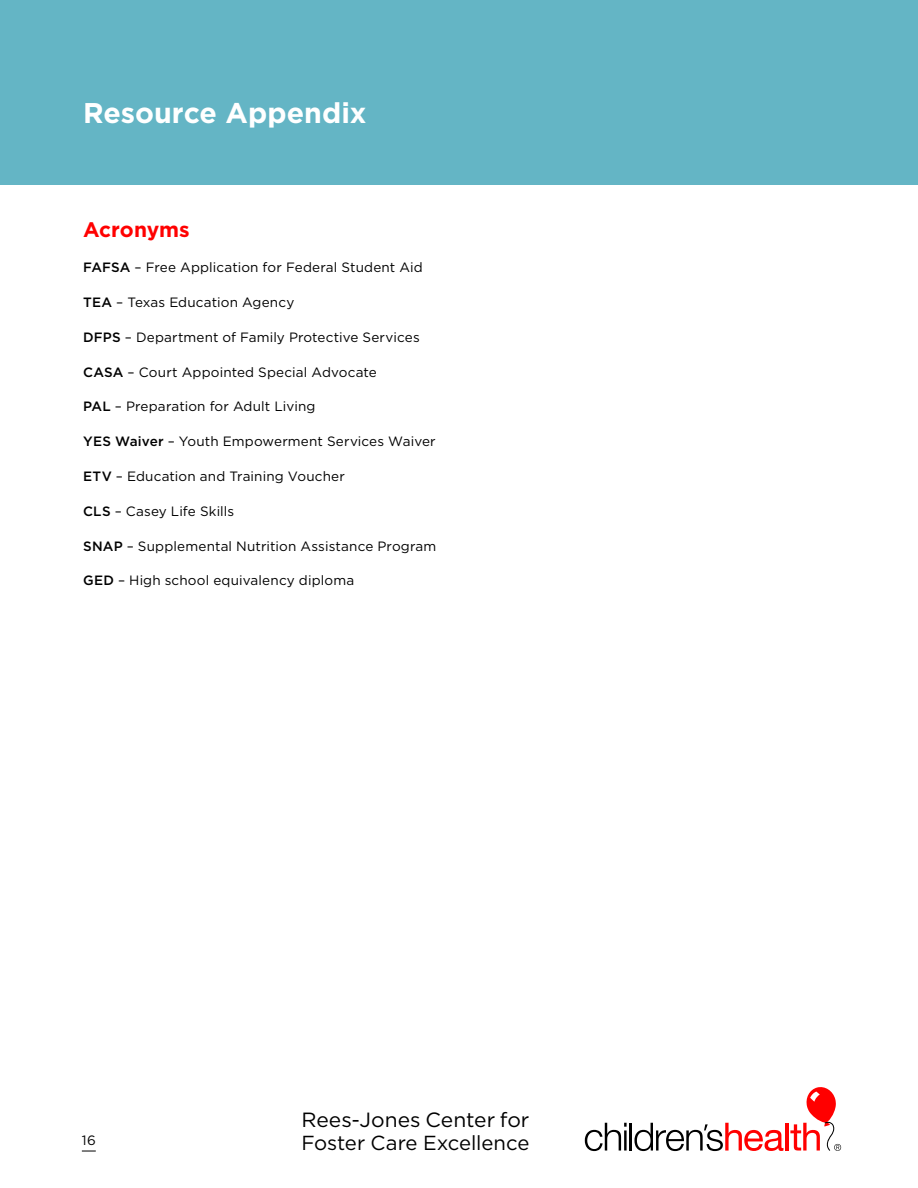
<style>
.page{position:relative;width:918px;height:1188px;background:#fff}
.page>*{position:absolute;margin:0;border:0;box-sizing:border-box;transform-origin:0 0}
.t1{font:700 28.5px "Gotham";color:#fff}
.t2{font:700 21px "Gotham";letter-spacing:-.005em;color:#f00}
.t3{font:20.55px "Gotham";color:#000}
.t4{font:20.25px "Gotham";letter-spacing:-.005em;color:#000}
.t5{font:13.5px "Gotham";letter-spacing:.01em;color:#000}
.s1{font-weight:500}
</style>
<div class="page">
<div style="left:0;top:0;width:918px;height:185px;background:#64b5c5"></div>
<hr style="left:785px;top:1123px;width:4px;height:28px;background:#f00">
<svg style="left:790px;top:1087px;width:51px;height:64px"></svg>
<svg style="left:585px;top:1123px;width:42px;height:28px"></svg>
<hr style="left:630px;top:1123px;width:2px;height:28px;background:#000">
<svg style="left:634px;top:1123px;width:149px;height:28px"></svg>
<svg style="left:82px;top:1151px;width:14px;height:1px"></svg>
<h1 class="t1" style="left:83px;top:94px;width:285px">Resource Appendix</h1>
<h2 class="t2" style="left:83px;top:216px;width:108px">Acronyms</h2>
<p class="t5" style="left:83px;top:259px;width:341px"><span class="s1">FAFSA</span> – Free Application for Federal Student Aid</p>
<p class="t5" style="left:83px;top:294px;width:213px"><span class="s1">TEA</span> – Texas Education Agency</p>
<p class="t5" style="left:83px;top:328px;width:338px"><span class="s1">DFPS</span> – Department of Family Protective Services</p>
<p class="t5" style="left:83px;top:363px;width:295px"><span class="s1">CASA</span> – Court Appointed Special Advocate</p>
<p class="t5" style="left:83px;top:398px;width:234px"><span class="s1">PAL</span> – Preparation for Adult Living</p>
<p class="t5" style="left:83px;top:433px;width:354px"><span class="s1">YES Waiver</span> – Youth Empowerment Services Waiver</p>
<p class="t5" style="left:83px;top:468px;width:263px"><span class="s1">ETV</span> – Education and Training Voucher</p>
<p class="t5" style="left:83px;top:502px;width:153px"><span class="s1">CLS</span> – Casey Life Skills</p>
<p class="t5" style="left:83px;top:537px;width:355px"><span class="s1">SNAP</span> – Supplemental Nutrition Assistance Program</p>
<p class="t5" style="left:83px;top:572px;width:273px"><span class="s1">GED</span> – High school equivalency diploma</p>
<h3 class="t3" style="left:301px;top:1107px;width:230px">Rees-Jones Center for</h3>
<p class="t5" style="left:82px;top:1132px;width:15px">16</p>
<h3 class="t4" style="left:301px;top:1130px;width:230px">Foster Care Excellence</h3>
</div>
